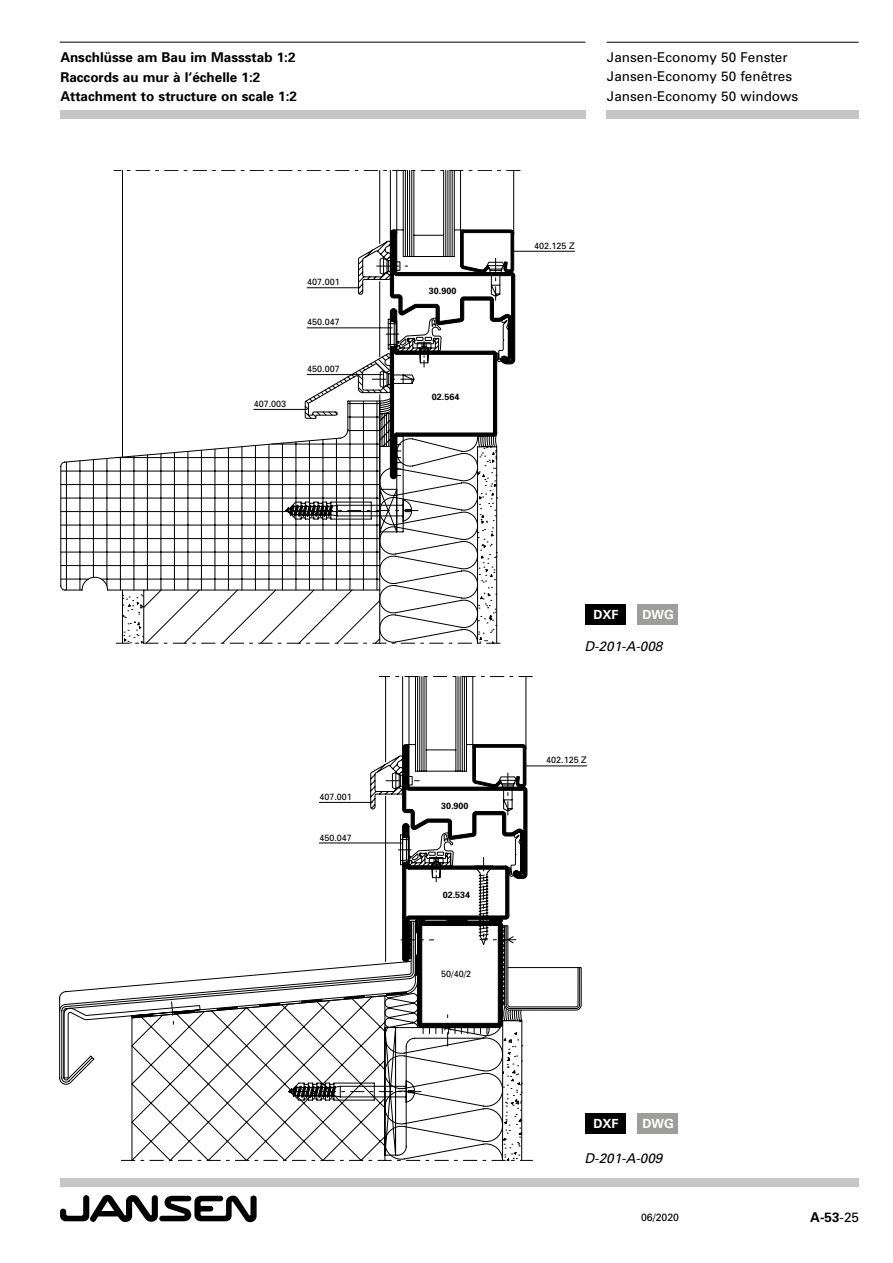
<style>
.page{position:relative;width:893px;height:1263px;background:#fff}
.page>*{position:absolute;margin:0;border:0;box-sizing:border-box;transform-origin:0 0}
.t1{font:700 13.5px/19.5px "Univers";color:#000}
.t2{font:13.5px/19.5px "Univers";color:#000}
.t3{font:italic 13.5px "Univers";color:#000}
.t4{font:700 12.6px "Univers";color:#fff}
.t5{font:10.5px "Univers";color:#000}
.t6{font:9px "Univers";color:#000}
.t7{font:700 9px "Univers";color:#000}
.s1{font-weight:400}
</style>
<div class="page">
<div style="left:60px;top:1178px;width:799px;height:8px;background:#c6c6c6"></div>
<svg style="left:60px;top:1195px;width:197px;height:27px"></svg>
<div style="left:60px;top:110px;width:525px;height:9px;background:#c6c6c6"></div>
<hr style="left:60px;top:42px;width:525px;height:1px;background:#000">
<div style="left:607px;top:110px;width:252px;height:9px;background:#c6c6c6"></div>
<hr style="left:607px;top:42px;width:252px;height:1px;background:#000">
<svg style="left:116px;top:643px;width:385px;height:1px"></svg>
<svg style="left:61px;top:170px;width:514px;height:473px"></svg>
<svg style="left:285px;top:229px;width:230px;height:291px"></svg>
<svg style="left:121px;top:676px;width:412px;height:485px"></svg>
<svg style="left:59px;top:1078px;width:450px;height:7px"></svg>
<svg style="left:59px;top:765px;width:528px;height:313px"></svg>
<svg style="left:130px;top:744px;width:452px;height:283px"></svg>
<div style="left:585px;top:604px;width:41px;height:20px;background:#000"></div>
<div style="left:637px;top:604px;width:41px;height:20px;background:#9d9d9c"></div>
<div style="left:585px;top:1113px;width:41px;height:21px;background:#000"></div>
<div style="left:637px;top:1113px;width:41px;height:21px;background:#9d9d9c"></div>
<p class="t1" style="left:60px;top:47px;width:238px">Anschlüsse am Bau im Massstab 1:2<br>Raccords au mur à l‘échelle 1:2<br>Attachment to structure on scale 1:2</p>
<p class="t6" style="left:254px;top:398px;width:34px">407.003</p>
<p class="t6" style="left:307px;top:276px;width:34px">407.001</p>
<p class="t6" style="left:307px;top:317px;width:34px">450.047</p>
<p class="t6" style="left:307px;top:363px;width:34px">450.007</p>
<p class="t7" style="left:429px;top:285px;width:29px">30.900</p>
<p class="t7" style="left:432px;top:391px;width:29px">02.564</p>
<p class="t2" style="left:607px;top:47px;width:193px">Jansen-Economy 50 Fenster<br>Jansen-Economy 50 fenêtres<br>Jansen-Economy 50 windows</p>
<p class="t6" style="left:534px;top:240px;width:42px">402.125 Z</p>
<p class="t6" style="left:319px;top:791px;width:34px">407.001</p>
<p class="t6" style="left:319px;top:832px;width:34px">450.047</p>
<p class="t7" style="left:441px;top:800px;width:29px">30.900</p>
<p class="t7" style="left:443px;top:889px;width:29px">02.534</p>
<p class="t6" style="left:441px;top:968px;width:32px">50/40/2</p>
<p class="t4" style="left:593px;top:607px;width:27px">DXF</p>
<p class="t4" style="left:642px;top:607px;width:33px">DWG</p>
<p class="t3" style="left:584px;top:638px;width:80px">D-201-A-008</p>
<p class="t6" style="left:546px;top:755px;width:42px">402.125 Z</p>
<p class="t4" style="left:593px;top:1116px;width:27px">DXF</p>
<p class="t4" style="left:642px;top:1116px;width:33px">DWG</p>
<p class="t3" style="left:584px;top:1149px;width:80px">D-201-A-009</p>
<p class="t5" style="left:641px;top:1210px;width:39px">06/2020</p>
<p class="t1" style="left:810px;top:1207px;width:50px">A-53<span class="s1">-25</span></p>
</div>
